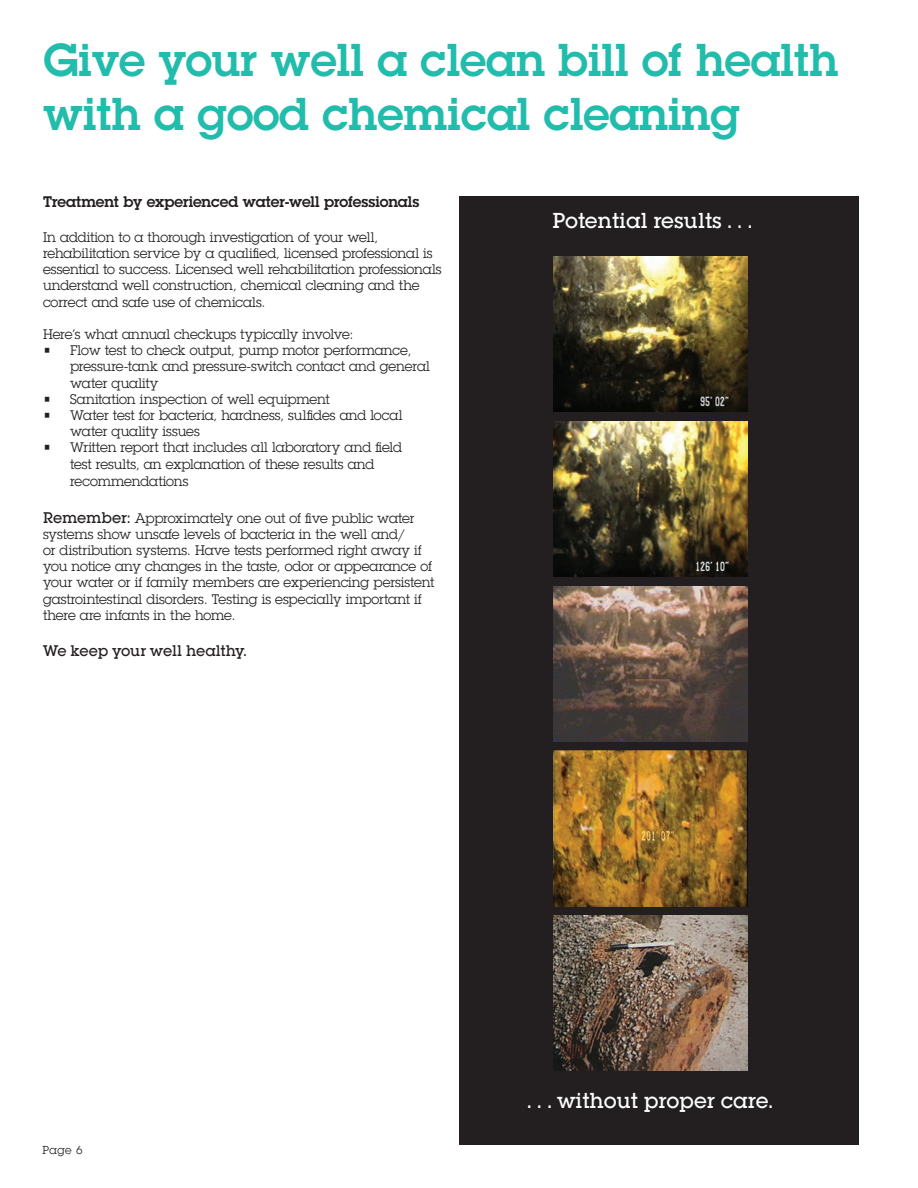
<style>
.page{position:relative;width:918px;height:1188px;background:#fff}
.page>*{position:absolute;margin:0;border:0;box-sizing:border-box;transform-origin:0 0}
.Grey_headings_-_caps{font:600 45px/54px "Lubalin Graph Std";color:#22bcac}
.t1{font:500 21px "Lubalin Graph Std";color:#fff}
.Body_copy{font:600 15px "Lubalin Graph Std";letter-spacing:-.005em;color:#231f20}
.Body_copy-2{font:500 15px "Lubalin Graph Std";color:#231f20}
.Body_copy-3{font:13.5px/16.2px "Lubalin Graph Std";letter-spacing:-.005em;color:#231f20}
.t2{font:11.25px "Lubalin Graph Std";color:#231f20}
.s1{font-weight:500;font-size:15px}
</style>
<div class="page">
<div style="left:459px;top:196px;width:399px;height:948px;background:#231f20"></div>
<img style="left:553px;top:257px;width:194px;height:155px">
<img style="left:553px;top:421px;width:194px;height:155px">
<img style="left:553px;top:586px;width:194px;height:155px">
<img style="left:553px;top:751px;width:194px;height:155px">
<img style="left:553px;top:916px;width:194px;height:155px">
<p class="Grey_headings_-_caps" style="left:44px;top:32px;width:796px">Give your well a clean bill of health with a good chemical cleaning</p>
<p class="Body_copy" style="left:43px;top:191px;width:378px">Treatment by experienced water-well professionals</p>
<p class="Body_copy-3" style="left:43px;top:229px;width:400px">In addition to a thorough investigation of your well, rehabilitation service by a qualified, licensed professional is essential to success. Licensed well rehabilitation professionals understand well construction, chemical cleaning and the correct and safe use of chemicals.</p>
<p class="Body_copy-3" style="left:43px;top:326px;width:312px">Here’s what annual checkups typically involve:</p>
<p class="Body_copy-3" style="left:70px;top:342px;width:361px;text-indent:-27px">• Flow test to check output, pump motor performance, pressure-tank and pressure-switch contact and general water quality</p>
<p class="Body_copy-3" style="left:43px;top:391px;width:288px">• Sanitation inspection of well equipment</p>
<p class="Body_copy-3" style="left:70px;top:407px;width:334px;text-indent:-27px">• Water test for bacteria, hardness, sulfides and local water quality issues</p>
<p class="Body_copy-3" style="left:43px;top:439px;width:361px;text-align:center">• Written report that includes all laboratory and field test results, an explanation of these results and</p>
<p class="Body_copy-3" style="left:70px;top:473px;width:120px">recommendations</p>
<p class="Body_copy-3" style="left:43px;top:509px;width:393px"><span class="s1">Remember:</span> Approximately one out of five public water systems show unsafe levels of bacteria in the well and/<br>or distribution systems. Have tests performed right away if you notice any changes in the taste, odor or appearance of your water or if family members are experiencing persistent gastrointestinal disorders. Testing is especially important if there are infants in the home.</p>
<p class="Body_copy-2" style="left:43px;top:641px;width:205px">We keep your well healthy.</p>
<p class="t1" style="left:553px;top:208px;width:201px">Potential results . . .</p>
<p class="t2" style="left:43px;top:1143px;width:42px">Page 6</p>
<p class="t1" style="left:527px;top:1087px;width:247px">. . . without proper care.</p>
</div>
